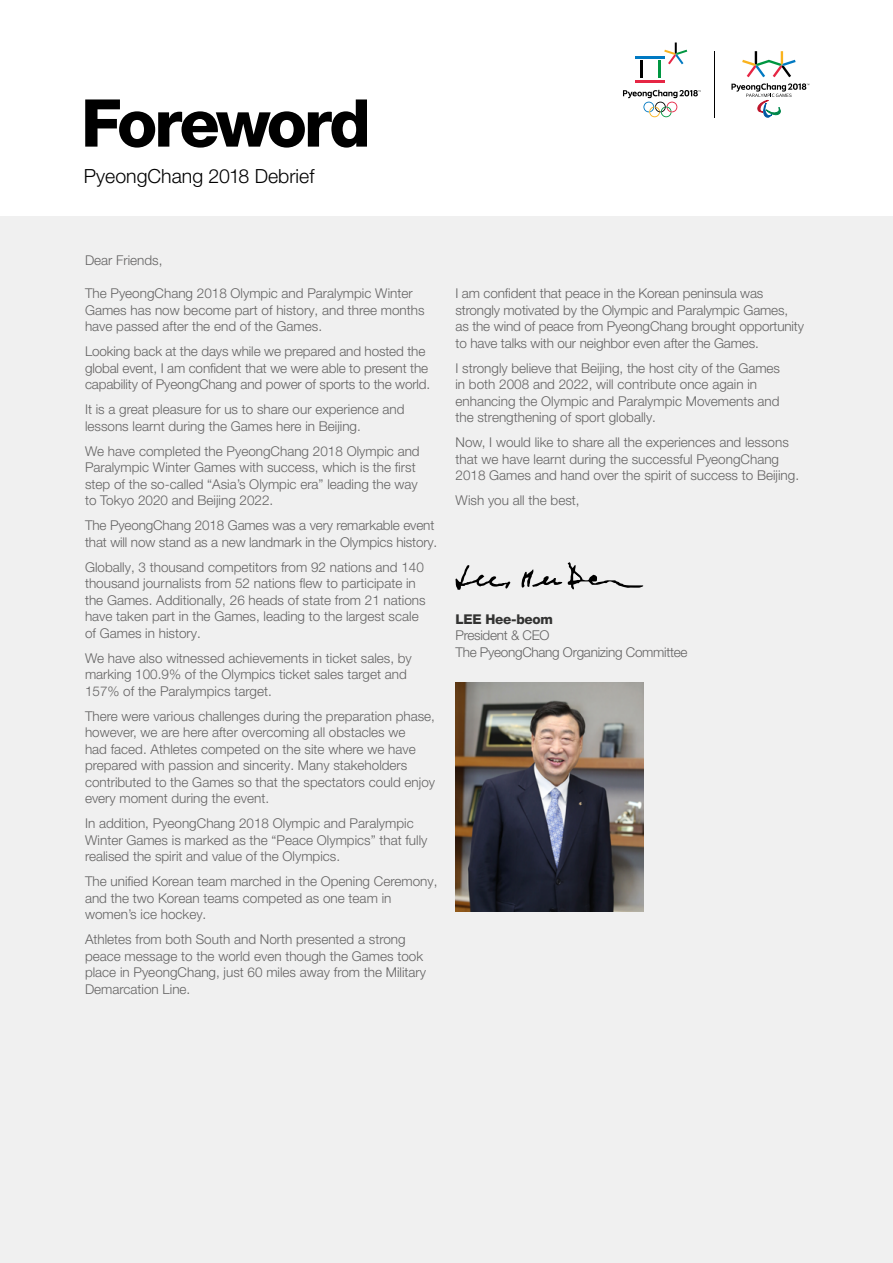
<style>
.page{position:relative;width:893px;height:1263px;background:#fff}
.page>*{position:absolute;margin:0;border:0;box-sizing:border-box;transform-origin:0 0}
.t1{font:800 66px "Helvetica Neue LT Pro";letter-spacing:-.05em;color:#000}
.t2{font:300 19.5px "Helvetica Neue LT Pro";color:#000}
.t3{font:300 13.5px/16.5px "Helvetica Neue LT Pro";color:#646363}
.t4{font:300 13.5px/16.5px "Helvetica Neue LT Pro";letter-spacing:-.02em;color:#646363}
.t5{font:800 13.5px "Helvetica Neue LT Pro";letter-spacing:-.02em;color:#333332}
</style>
<div class="page">
<div style="left:0;top:217px;width:893px;height:1046px;background:#f0f0f0"></div>
<img style="left:455px;top:682px;width:188px;height:229px">
<svg style="left:455px;top:562px;width:188px;height:28px"></svg>
<svg style="left:640px;top:60px;width:2px;height:18px"></svg>
<hr style="left:635px;top:56px;width:30px;height:2px;background:#0079c2">
<hr style="left:635px;top:80px;width:30px;height:3px;background:#e62644">
<svg style="left:658px;top:43px;width:29px;height:35px"></svg>
<svg style="left:623px;top:90px;width:78px;height:27px"></svg>
<svg style="left:742px;top:51px;width:54px;height:26px"></svg>
<svg style="left:731px;top:83px;width:78px;height:34px"></svg>
<hr style="left:714px;top:51px;width:1px;height:66px;background:#000">
<h1 class="t1" style="left:81px;top:84px;width:291px">Foreword</h1>
<h2 class="t2" style="left:84px;top:164px;width:232px">PyeongChang 2018 Debrief</h2>
<p class="t3" style="left:85px;top:251px;width:79px">Dear Friends,</p>
<p class="t3" style="left:85px;top:285px;width:341px">The PyeongChang 2018 Olympic and Paralympic Winter<br>Games has now become part of history, and three months have passed after the end of the Games.</p>
<p class="t3" style="left:85px;top:343px;width:347px">Looking back at the days while we prepared and hosted the global event, I am confident that we were able to present the capability of PyeongChang and power of sports to the world.</p>
<p class="t3" style="left:85px;top:401px;width:321px">It is a great pleasure for us to share our experience and lessons learnt during the Games here in Beijing.</p>
<p class="t3" style="left:85px;top:442px;width:336px">We have completed the PyeongChang 2018 Olympic and Paralympic Winter Games with success, which is the first step of the so-called “Asia’s Olympic era” leading the way to Tokyo 2020 and Beijing 2022.</p>
<p class="t3" style="left:85px;top:517px;width:354px">The PyeongChang 2018 Games was a very remarkable event that will now stand as a new landmark in the Olympics history.</p>
<p class="t3" style="left:85px;top:558px;width:342px">Globally, 3 thousand competitors from 92 nations and 140 thousand journalists from 52 nations flew to participate in the Games. Additionally, 26 heads of state from 21 nations have taken part in the Games, leading to the largest scale of Games in history.</p>
<p class="t3" style="left:85px;top:649px;width:328px">We have also witnessed achievements in ticket sales, by marking 100.9% of the Olympics ticket sales target and<br>157% of the Paralympics target.</p>
<p class="t3" style="left:85px;top:707px;width:352px">There were various challenges during the preparation phase, however, we are here after overcoming all obstacles we<br>had faced. Athletes competed on the site where we have prepared with passion and sincerity. Many stakeholders contributed to the Games so that the spectators could enjoy every moment during the event.</p>
<p class="t3" style="left:85px;top:815px;width:344px">In addition, PyeongChang 2018 Olympic and Paralympic<br>Winter Games is marked as the “Peace Olympics” that fully realised the spirit and value of the Olympics.</p>
<p class="t3" style="left:85px;top:873px;width:354px">The unified Korean team marched in the Opening Ceremony, and the two Korean teams competed as one team in women’s ice hockey.</p>
<p class="t3" style="left:85px;top:931px;width:343px">Athletes from both South and North presented a strong peace message to the world even though the Games took place in PyeongChang, just 60 miles away from the Military Demarcation Line.</p>
<p class="t3" style="left:455px;top:285px;width:350px">I am confident that peace in the Korean peninsula was strongly motivated by the Olympic and Paralympic Games, as the wind of peace from PyeongChang brought opportunity to have talks with our neighbor even after the Games.</p>
<p class="t3" style="left:455px;top:359px;width:326px">I strongly believe that Beijing, the host city of the Games in both 2008 and 2022, will contribute once again in enhancing the Olympic and Paralympic Movements and the strengthening of sport globally.</p>
<p class="t3" style="left:455px;top:434px;width:345px">Now, I would like to share all the experiences and lessons that we have learnt during the successful PyeongChang<br>2018 Games and hand over the spirit of success to Beijing.</p>
<p class="t3" style="left:455px;top:492px;width:126px">Wish you all the best,</p>
<p class="t5" style="left:455px;top:611px;width:99px">LEE Hee-beom</p>
<p class="t4" style="left:455px;top:627px;width:234px">President &amp; CEO<br>The PyeongChang Organizing Committee</p>
</div>
